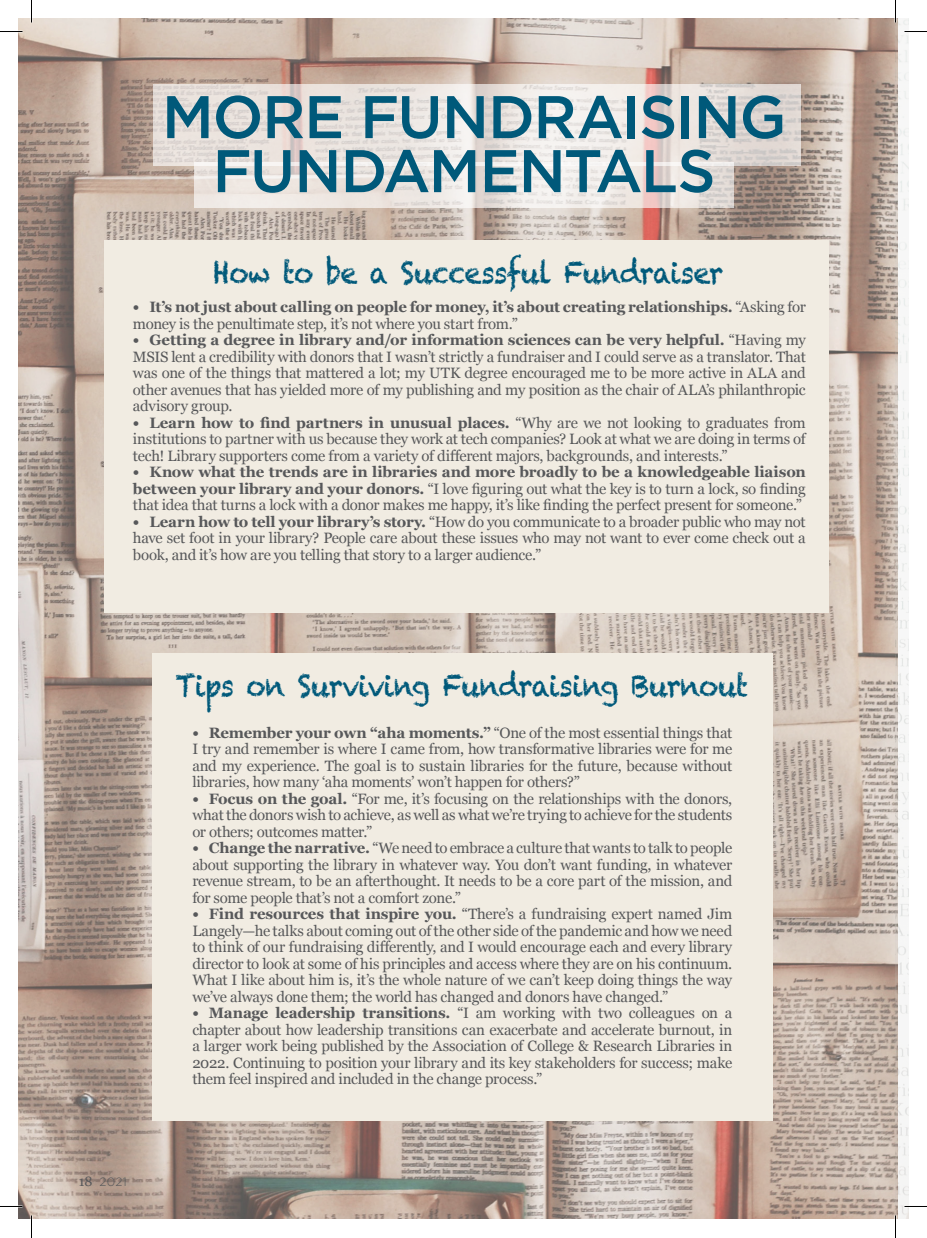
<style>
.page{position:relative;width:927px;height:1238px;background:#fff}
.page>*{position:absolute;margin:0;border:0;box-sizing:border-box;transform-origin:0 0}
.Body_Copy{font:500 60px/54px "Gotham";letter-spacing:-.025em;color:#00597a;text-align:center}
.Spark_Body_Copy{font:30.3px "Chalkduster";letter-spacing:-.025em;color:#00597a;scale:.89 1}
.Spark_Body_Copy-2{font:15px/16.5px "Georgia";letter-spacing:-.02em;color:#57585a;text-align:justify}
.Spark_Body_Copy-3{font:700 15px/16.5px "Georgia";letter-spacing:-.02em;color:#57585a}
.t1{font:300 12px "Gotham";color:#57585a}
.s1{font-weight:400}
.s2{font-weight:700}
.s3{font-family:"Georgia";font-weight:400;font-size:13.5px}
</style>
<div class="page">
<img style="left:18px;top:18px;width:891px;height:1200px">
<div style="left:104px;top:240px;width:725px;height:372px;background:#f1ece2"></div>
<div style="left:152px;top:653px;width:621px;height:467px;background:#f1ece2"></div>
<svg style="left:153px;top:84px;width:648px;height:81px"></svg>
<svg style="left:194px;top:162px;width:540px;height:46px;fill:#eee7e2"></svg>
<hr style="left:0;top:1205px;width:22px;height:2px;background:#fff">
<hr style="left:904px;top:1205px;width:23px;height:2px;background:#fff">
<svg style="left:0;top:31px;width:22px;height:1px"></svg>
<svg style="left:904px;top:31px;width:23px;height:1px"></svg>
<svg style="left:0;top:1206px;width:22px;height:1px"></svg>
<svg style="left:904px;top:1206px;width:23px;height:1px"></svg>
<svg style="left:31px;top:0;width:1px;height:22px"></svg>
<svg style="left:31px;top:1215px;width:1px;height:23px"></svg>
<svg style="left:895px;top:0;width:1px;height:22px"></svg>
<svg style="left:895px;top:1215px;width:1px;height:23px"></svg>
<p class="Body_Copy" style="left:162px;top:89px;width:626px">MORE FUNDRAISING<br>FUNDAMENTALS</p>
<p class="Spark_Body_Copy" style="left:213px;top:255px;width:575px">How to be a Successful Fundraiser</p>
<p class="Spark_Body_Copy-3" style="left:133px;top:298px;width:674px">• It’s not just about calling on people for money, it’s about creating relationships. <span class="s1">“Asking for money is the penultimate step, it’s not where you start from.”</span></p>
<p class="Spark_Body_Copy-2" style="left:133px;top:331px;width:674px"><span class="s2">• Getting a degree in library and/or information sciences can be very helpful.</span> “Having my MSIS lent a credibility with donors that I wasn’t strictly a fundraiser and I could serve as a translator. That was one of the things that mattered a lot; my UTK degree encouraged me to be more active in ALA and other avenues that has yielded more of my publishing and my position as the chair of ALA’s philanthropic advisory group.</p>
<p class="Spark_Body_Copy-2" style="left:133px;top:414px;width:674px"><span class="s2">• Learn how to find partners in unusual places.</span> “Why are we not looking to graduates from institutions to partner with us because they work at tech companies? Look at what we are doing in terms of tech! Library supporters come from a variety of different majors, backgrounds, and interests.”</p>
<p class="Spark_Body_Copy-2" style="left:133px;top:463px;width:674px"><span class="s2">• Know what the trends are in libraries and more broadly to be a knowledgeable liaison between your library and your donors.</span> “I love figuring out what the key is to turn a lock, so finding that idea that turns a lock with a donor makes me happy, it’s like finding the perfect present for someone.”</p>
<p class="Spark_Body_Copy-2" style="left:133px;top:513px;width:674px"><span class="s2">• Learn how to tell your library’s story.</span> “How do you communicate to a broader public who may not have set foot in your library? People care about these issues who may not want to ever come check out a book, and it’s how are you telling that story to a larger audience.”</p>
<p class="Spark_Body_Copy" style="left:175px;top:668px;width:646px">Tips on Surviving Fundraising Burnout</p>
<p class="t1" style="left:79px;top:1173px;width:50px"><span class="s3">18</span> 2021</p>
<p class="Spark_Body_Copy-2" style="left:192px;top:723px;width:542px"><span class="s2">• Remember your own “aha moments.”</span> “One of the most essential things that I try and remember is where I came from, how transformative libraries were for me and my experience. The goal is to sustain libraries for the future, because without libraries, how many ‘aha moments’ won’t happen for others?”</p>
<p class="Spark_Body_Copy-2" style="left:192px;top:789px;width:542px"><span class="s2">• Focus on the goal.</span> “For me, it’s focusing on the relationships with the donors, what the donors wish to achieve, as well as what we’re trying to achieve for the students or others; outcomes matter.”</p>
<p class="Spark_Body_Copy-2" style="left:192px;top:839px;width:542px"><span class="s2">• Change the narrative.</span> “We need to embrace a culture that wants to talk to people about supporting the library in whatever way. You don’t want funding, in whatever revenue stream, to be an afterthought. It needs to be a core part of the mission, and for some people that’s not a comfort zone.”</p>
<p class="Spark_Body_Copy-2" style="left:192px;top:905px;width:542px"><span class="s2">• Find resources that inspire you.</span> “There’s a fundraising expert named Jim Langely—he talks about coming out of the other side of the pandemic and how we need to think of our fundraising differently, and I would encourage each and every library director to look at some of his principles and access where they are on his continuum.<br>What I like about him is, it’s the whole nature of we can’t keep doing things the way we’ve always done them; the world has changed and donors have changed.”</p>
<p class="Spark_Body_Copy-2" style="left:192px;top:1004px;width:542px"><span class="s2">• Manage leadership transitions.</span> “I am working with two colleagues on a chapter about how leadership transitions can exacerbate and accelerate burnout, in a larger work being published by the Association of College &amp; Research Libraries in 2022. Continuing to position your library and its key stakeholders for success; make them feel inspired and included in the change process.”</p>
</div>
